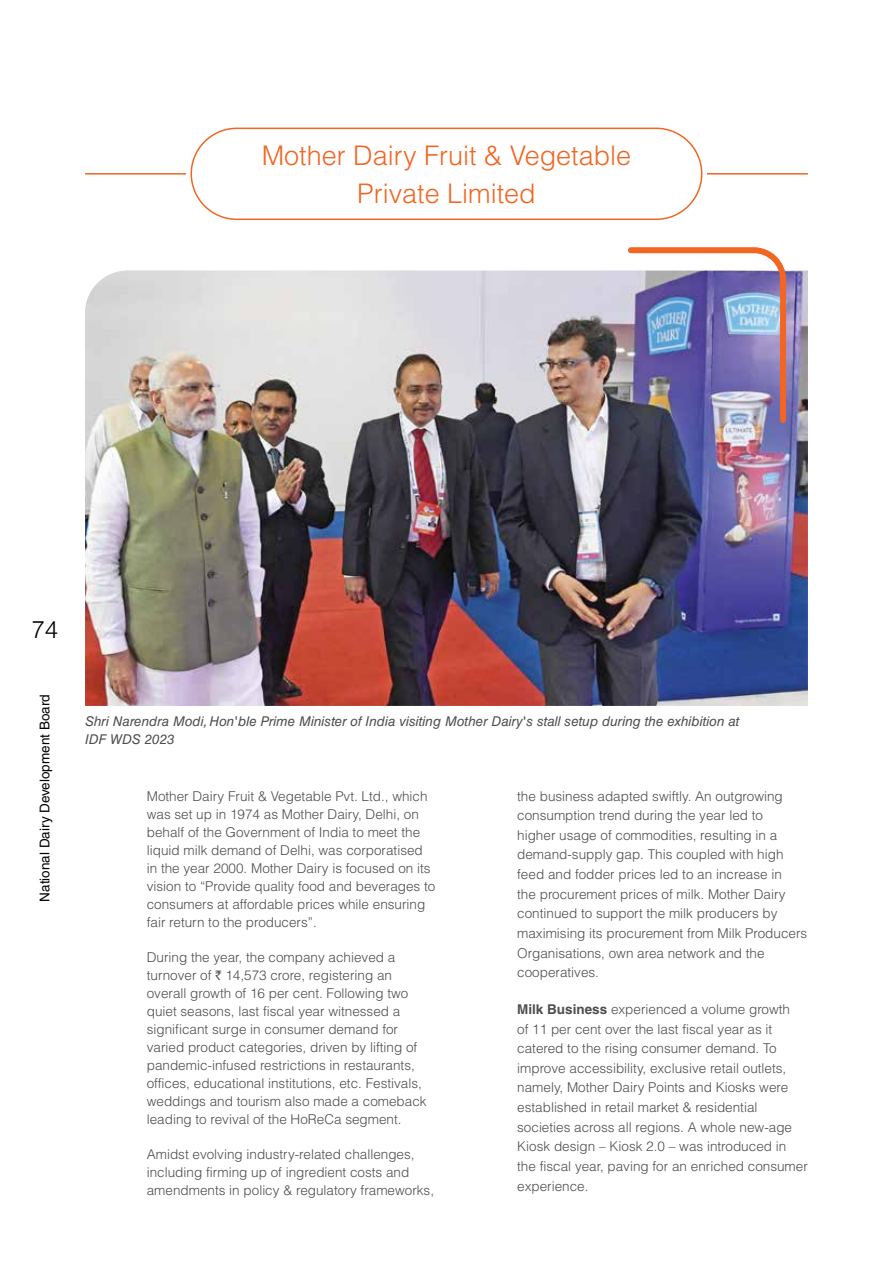
<style>
.page{position:relative;width:893px;height:1263px;background:#fff}
.page>*{position:absolute;margin:0;border:0;box-sizing:border-box;transform-origin:0 0}
.t1{font:300 27px/37.5px "Helvetica LT Std";color:#f26522;text-align:center}
.t2{font:300 24px "Helvetica LT Std";color:#000}
.t3{font:300 13.5px/18px "Helvetica LT Std";color:#4d4d4f}
.t4{font:italic 13.5px/18px "Helvetica LT Std";color:#4d4d4f}
.t5{font:13.5px "Helvetica LT Std";color:#000}
.s1{font-family:"Rupee";font-weight:400}
.s2{font-weight:700}
</style>
<div class="page">
<div style="left:191px;top:128px;width:511px;height:92px;border:2px solid #f26522;border-radius:45px"></div>
<hr style="left:85px;top:173px;width:101px;height:2px;background:#f26522">
<hr style="left:707px;top:173px;width:101px;height:2px;background:#f26522">
<img style="left:85px;top:271px;width:723px;height:435px">
<img style="left:625px;top:247px;width:164px;height:179px">
<h1 class="t1" style="left:262px;top:136px;width:371px">Mother Dairy Fruit &amp; Vegetable<br>Private Limited</h1>
<h2 class="t2" style="left:31px;top:614px;width:28px">74</h2>
<p class="t5" style="left:37px;top:901px;width:208px;rotate:-90deg">National Dairy Development Board</p>
<p class="t4" style="left:85px;top:712px;width:656px">Shri Narendra Modi, Hon'ble Prime Minister of India visiting Mother Dairy's stall setup during the exhibition at<br>IDF WDS 2023</p>
<p class="t3" style="left:147px;top:787px;width:290px">Mother Dairy Fruit &amp; Vegetable Pvt. Ltd., which was set up in 1974 as Mother Dairy, Delhi, on behalf of the Government of India to meet the liquid milk demand of Delhi, was corporatised in the year 2000. Mother Dairy is focused on its vision to “Provide quality food and beverages to consumers at affordable prices while ensuring fair return to the producers”.</p>
<p class="t3" style="left:147px;top:948px;width:281px">During the year, the company achieved a turnover of <span class="s1">`</span> 14,573 crore, registering an overall growth of 16 per cent. Following two quiet seasons, last fiscal year witnessed a significant surge in consumer demand for varied product categories, driven by lifting of pandemic-infused restrictions in restaurants, offices, educational institutions, etc. Festivals, weddings and tourism also made a comeback leading to revival of the HoReCa segment.</p>
<p class="t3" style="left:147px;top:1145px;width:289px">Amidst evolving industry-related challenges, including firming up of ingredient costs and amendments in policy &amp; regulatory frameworks,</p>
<p class="t3" style="left:517px;top:786px;width:292px;line-height:19.6px">the business adapted swiftly. An outgrowing consumption trend during the year led to<br>higher usage of commodities, resulting in a demand-supply gap. This coupled with high feed and fodder prices led to an increase in<br>the procurement prices of milk. Mother Dairy continued to support the milk producers by maximising its procurement from Milk Producers Organisations, own area network and the cooperatives.</p>
<p class="t3" style="left:517px;top:999px;width:292px;line-height:19.6px"><span class="s2">Milk Business</span> experienced a volume growth<br>of 11 per cent over the last fiscal year as it catered to the rising consumer demand. To improve accessibility, exclusive retail outlets, namely, Mother Dairy Points and Kiosks were established in retail market &amp; residential societies across all regions. A whole new-age Kiosk design – Kiosk 2.0 – was introduced in the fiscal year, paving for an enriched consumer experience.</p>
</div>
